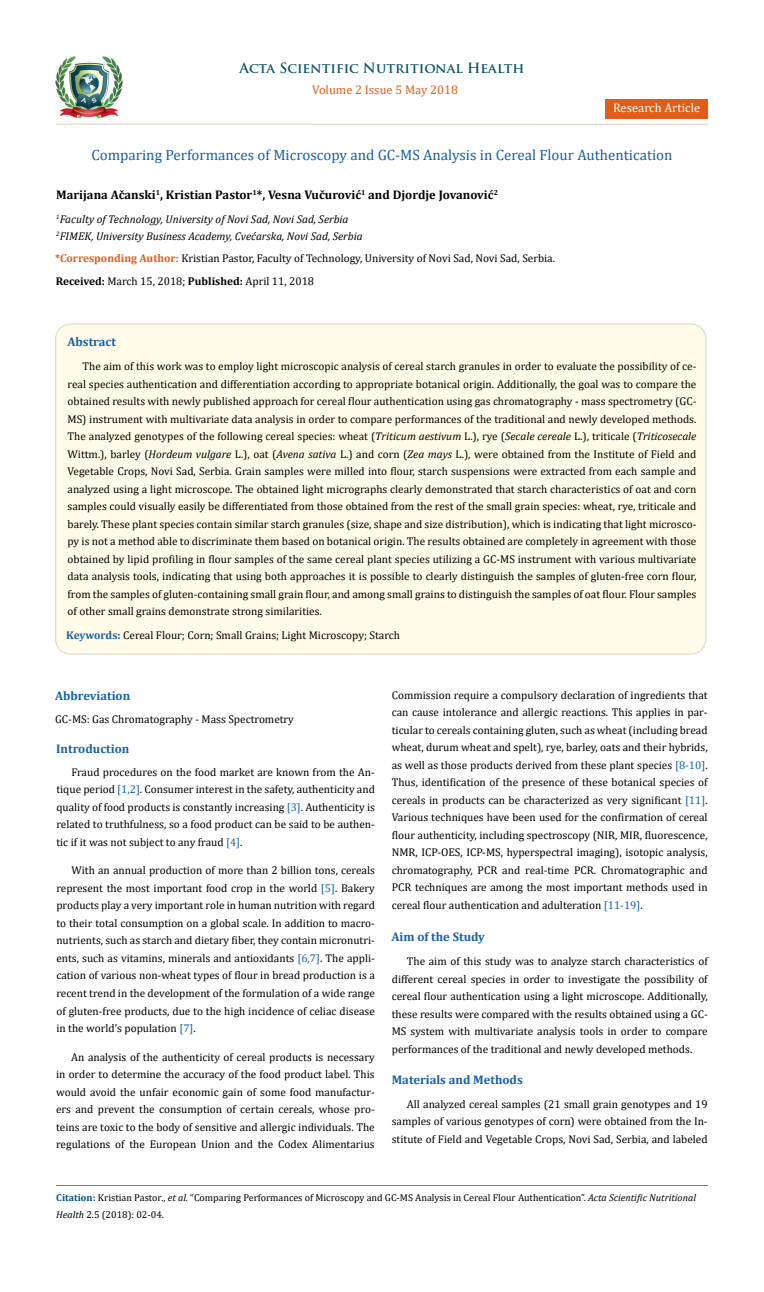
<style>
.page{position:relative;width:764px;height:1292px;background:#fff}
.page>*{position:absolute;margin:0;border:0;box-sizing:border-box;transform-origin:0 0}
.t1{font:15px "Cambria";color:#1560a6}
.t2{font:700 13.75px "Trajan Pro";color:#0e546a}
.t3{font:700 12.5px "Cambria";color:#000}
.t4{font:700 12.5px "Cambria";color:#1560a6}
.t5{font:12.5px "Cambria";color:#e05d1a}
.t6{font:12.5px "Cambria";color:#fff}
.t7{font:11.25px/17.5px "Cambria";color:#000;text-align:justify}
.t8{font:italic 11.25px/17.5px "Cambria";color:#000}
.t9{font:10px/17.5px "Cambria";color:#000}
.s1{font-weight:700;color:#e05d1a}
.s2{font-weight:700}
.s3{font-style:italic}
.s4{font-weight:700;color:#1560a6}
.s5{font-weight:700;color:#0e546a}
.s6{color:#1560a6}
.s7{font-weight:700;color:#035089}
</style>
<div class="page">
<img style="left:56px;top:57px;width:66px;height:61px">
<div style="left:605px;top:99px;width:102px;height:20px;background:#e05d1a"></div>
<div style="left:56px;top:324px;width:650px;height:330px;background:#fffde9;border-radius:15px"></div>
<hr style="left:56px;top:1185px;width:651px;height:1px;background:#e05d1a">
<hr style="left:56px;top:123px;width:651px;height:2px;background:#e0dfcd">
<p class="t2" style="left:239px;top:59px;width:287px">Acta Scientific Nutritional Health</p>
<p class="t5" style="left:312px;top:82px;width:147px">Volume 2 Issue 5 May 2018</p>
<p class="t6" style="left:613px;top:100px;width:89px">Research Article</p>
<h1 class="t1" style="left:91px;top:146px;width:583px">Comparing Performances of Microscopy and GC-MS Analysis in Cereal Flour Authentication</h1>
<p class="t3" style="left:56px;top:186px;width:443px">Marijana Ačanski<sup>1</sup>, Kristian Pastor<sup>1</sup>*, Vesna Vučurović<sup>1</sup> and Djordje Jovanović<sup>2</sup></p>
<p class="t8" style="left:56px;top:209px;width:308px"><sup>1</sup>Faculty of Technology, University of Novi Sad, Novi Sad, Serbia<br><sup>2</sup>FIMEK, University Business Academy, Cvećarska, Novi Sad, Serbia</p>
<p class="t7" style="left:55px;top:247px;width:501px;line-height:22.8px"><span class="s1">*Corresponding Author:</span> Kristian Pastor, Faculty of Technology, University of Novi Sad, Novi Sad, Serbia.<br><span class="s2">Received:</span> March 15, 2018; <span class="s2">Published:</span> April 11, 2018</p>
<p class="t4" style="left:68px;top:333px;width:50px">Abstract</p>
<p class="t7" style="left:68px;top:357px;width:630px;text-indent:15px">The aim of this work was to employ light microscopic analysis of cereal starch granules in order to evaluate the possibility of ce&shy;real species authentication and differentiation according to appropriate botanical origin. Additionally, the goal was to compare the obtained results with newly published approach for cereal flour authentication using gas chromatography - mass spectrometry (GC-MS) instrument with multivariate data analysis in order to compare performances of the traditional and newly developed methods.<br>The analyzed genotypes of the following cereal species: wheat (<span class="s3">Triticum aestivum</span> L.), rye (<span class="s3">Secale cereale</span> L.), triticale (<span class="s3">Triticosecale </span>Wittm.), barley (<span class="s3">Hordeum vulgare</span> L.), oat (<span class="s3">Avena sativa</span> L.) and corn (<span class="s3">Zea mays</span> L.), were obtained from the Institute of Field and Vegetable Crops, Novi Sad, Serbia. Grain samples were milled into flour, starch suspensions were extracted from each sample and analyzed using a light microscope. The obtained light micrographs clearly demonstrated that starch characteristics of oat and corn samples could visually easily be differentiated from those obtained from the rest of the small grain species: wheat, rye, triticale and barely. These plant species contain similar starch granules (size, shape and size distribution), which is indicating that light microsco&shy;py is not a method able to discriminate them based on botanical origin. The results obtained are completely in agreement with those obtained by lipid profiling in flour samples of the same cereal plant species utilizing a GC-MS instrument with various multivariate data analysis tools, indicating that using both approaches it is possible to clearly distinguish the samples of gluten-free corn flour, from the samples of gluten-containing small grain flour, and among small grains to distinguish the samples of oat flour. Flour samples of other small grains demonstrate strong similarities.</p>
<p class="t7" style="left:66px;top:626px;width:335px"><span class="s4">Keywords</span><span class="s5">:</span> Cereal Flour; Corn; Small Grains; Light Microscopy; Starch</p>
<p class="t4" style="left:55px;top:686px;width:77px">Abbreviation</p>
<p class="t7" style="left:55px;top:710px;width:240px">GC-MS: Gas Chromatography - Mass Spectrometry</p>
<p class="t4" style="left:56px;top:739px;width:75px">Introduction</p>
<p class="t7" style="left:56px;top:763px;width:320px;text-indent:15px">Fraud procedures on the food market are known from the An&shy;tique period <span class="s6">[1,2]</span>. Consumer interest in the safety, authenticity and quality of food products is constantly increasing <span class="s6">[3]</span>. Authenticity is related to truthfulness, so a food product can be said to be authen&shy;tic if it was not subject to any fraud <span class="s6">[4]</span>.</p>
<p class="t7" style="left:56px;top:861px;width:320px;text-indent:15px">With an annual production of more than 2 billion tons, cereals represent the most important food crop in the world <span class="s6">[5]</span>. Bakery products play a very important role in human nutrition with regard to their total consumption on a global scale. In addition to macro&shy;nutrients, such as starch and dietary fiber, they contain micronutri&shy;ents, such as vitamins, minerals and antioxidants <span class="s6">[6,7]</span>. The appli&shy;cation of various non-wheat types of flour in bread production is a recent trend in the development of the formulation of a wide range of gluten-free products, due to the high incidence of celiac disease in the world’s population <span class="s6">[7]</span>.</p>
<p class="t7" style="left:56px;top:1047px;width:320px;text-indent:15px">An analysis of the authenticity of cereal products is necessary in order to determine the accuracy of the food product label. This would avoid the unfair economic gain of some food manufactur&shy;ers and prevent the consumption of certain cereals, whose pro&shy;teins are toxic to the body of sensitive and allergic individuals. The regulations of the European Union and the Codex Alimentarius</p>
<p class="t7" style="left:392px;top:686px;width:317px">Commission require a compulsory declaration of ingredients that can cause intolerance and allergic reactions. This applies in par&shy;ticular to cereals containing gluten, such as wheat (including bread wheat, durum wheat and spelt), rye, barley, oats and their hybrids, as well as those products derived from these plant species <span class="s6">[8-10]</span>.<br>Thus, identification of the presence of these botanical species of cereals in products can be characterized as very significant <span class="s6">[11]</span>.<br>Various techniques have been used for the confirmation of cereal flour authenticity, including spectroscopy (NIR, MIR, fluorescence, NMR, ICP-OES, ICP-MS, hyperspectral imaging), isotopic analysis, chromatography, PCR and real-time PCR. Chromatographic and PCR techniques are among the most important methods used in cereal flour authentication and adulteration <span class="s6">[11-19]</span>.</p>
<p class="t4" style="left:391px;top:927px;width:95px">Aim of the Study</p>
<p class="t7" style="left:392px;top:952px;width:317px;text-indent:15px">The aim of this study was to analyze starch characteristics of different cereal species in order to investigate the possibility of cereal flour authentication using a light microscope. Additionally, these results were compared with the results obtained using a GC-MS system with multivariate analysis tools in order to compare performances of the traditional and newly developed methods.</p>
<p class="t4" style="left:392px;top:1070px;width:133px">Materials and Methods</p>
<p class="t7" style="left:392px;top:1094px;width:317px;text-indent:15px">All analyzed cereal samples (21 small grain genotypes and 19 samples of various genotypes of corn) were obtained from the In&shy;stitute of Field and Vegetable Crops, Novi Sad, Serbia, and labeled</p>
<p class="t9" style="left:56px;top:1188px;width:641px"><span class="s7">Citation:</span> Kristian Pastor<span class="s3">., et al.</span> “Comparing Performances of Microscopy and GC-MS Analysis in Cereal Flour Authentication”. <span class="s3">Acta Scientific Nutritional<br>Health</span> 2.5 (2018): 02-04.</p>
</div>
